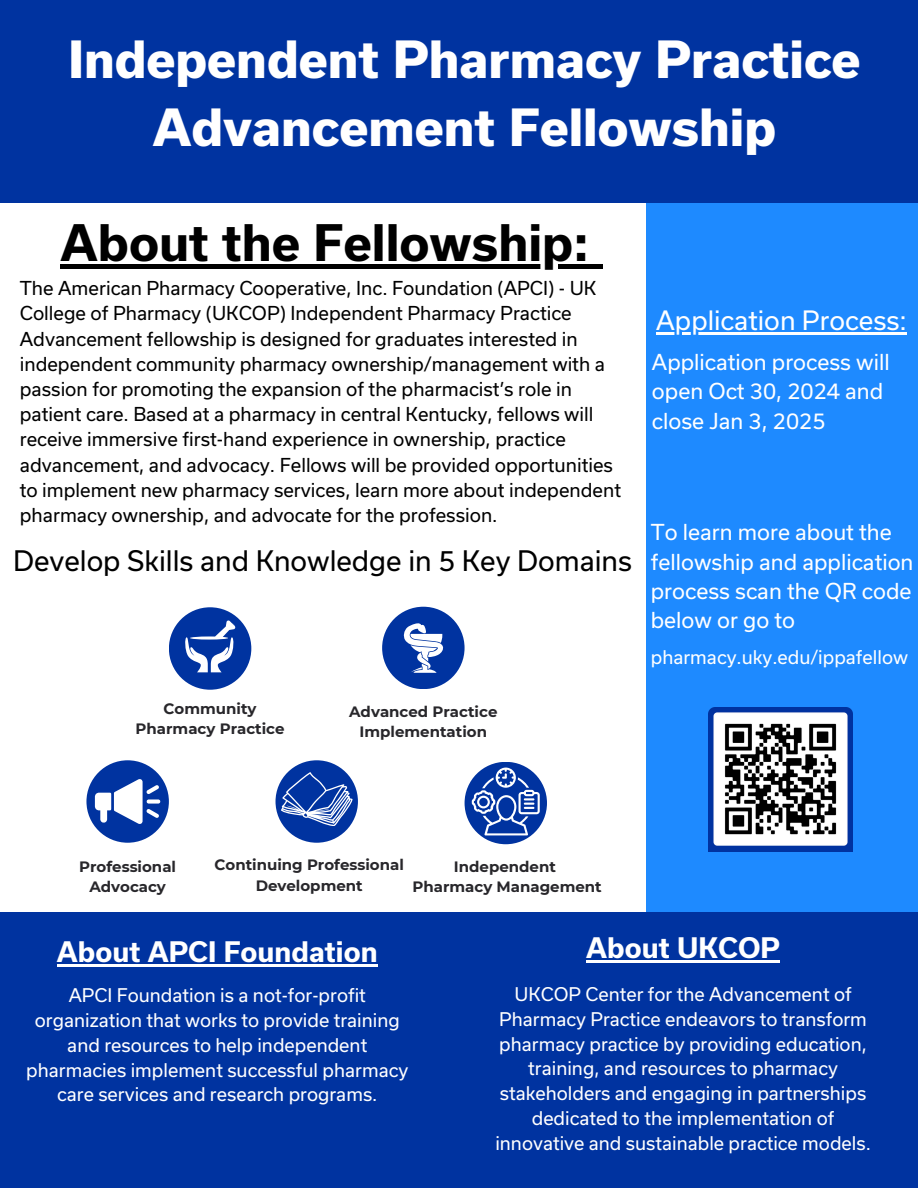
<style>
.page{position:relative;width:918px;height:1188px;background:#1e8aff}
.page>*{position:absolute;margin:0;border:0;box-sizing:border-box;transform-origin:0 0}
.t1{font:800 48.9px/67.5px "Usual";color:#fff;text-align:center}
.t2{font:700 48px "Usual";color:#000}
.t3{font:27px "Usual";color:#000}
.t4{font:700 27px "Usual";color:#fff}
.t5{font:25.5px "Usual";color:#fff}
.t6{font:21px/29.2px "Usual";color:#fff}
.t7{font:18.3px/25.2px "Usual";color:#000}
.t8{font:18px/24.8px "Usual";color:#fff;text-align:center}
.t9{font:700 15px/20.2px "Montserrat";color:#28272b;text-align:center}
</style>
<div class="page">
<div style="left:0;top:0;width:918px;height:203px;background:#0033a0"></div>
<div style="left:0;top:912px;width:918px;height:276px;background:#0033a0"></div>
<div style="left:0;top:203px;width:646px;height:709px;background:#fff"></div>
<div style="left:169px;top:607px;width:82px;height:83px;background:#0033a0;border-radius:50%"></div>
<svg style="left:185px;top:620px;width:51px;height:52px"></svg>
<div style="left:86px;top:760px;width:83px;height:83px;background:#0033a0;border-radius:50%"></div>
<div style="left:276px;top:760px;width:82px;height:83px;background:#0033a0;border-radius:50%"></div>
<div style="left:465px;top:762px;width:82px;height:82px;background:#0033a0;border-radius:50%"></div>
<div style="left:382px;top:607px;width:83px;height:82px;background:#0033a0;border-radius:50%"></div>
<svg style="left:403px;top:623px;width:41px;height:50px"></svg>
<svg style="left:281px;top:772px;width:72px;height:54px"></svg>
<svg style="left:95px;top:779px;width:65px;height:45px"></svg>
<svg style="left:472px;top:768px;width:67px;height:67px"></svg>
<img style="left:708px;top:708px;width:144px;height:144px">
<div style="left:61px;top:264px;width:528px;height:5px;background:#000"></div>
<div style="left:589px;top:264px;width:13px;height:5px;background:#000"></div>
<hr style="left:656px;top:332px;width:251px;height:2px;background:#fff">
<hr style="left:57px;top:964px;width:321px;height:2px;background:#fff">
<hr style="left:586px;top:961px;width:194px;height:2px;background:#fff">
<p class="t1" style="left:68px;top:25px;width:794px">Independent Pharmacy Practice<br>Advancement Fellowship</p>
<p class="t2" style="left:61px;top:213px;width:530px">About the Fellowship:</p>
<h1 class="t7" style="left:20px;top:275px;width:603px">The American Pharmacy Cooperative, Inc. Foundation (APCI) - UK College of Pharmacy (UKCOP) Independent Pharmacy Practice Advancement fellowship is designed for graduates interested in independent community pharmacy ownership/management with a passion for promoting the expansion of the pharmacist’s role in patient care. Based at a pharmacy in central Kentucky, fellows will receive immersive first-hand experience in ownership, practice advancement, and advocacy. Fellows will be provided opportunities to implement new pharmacy services, learn more about independent pharmacy ownership, and advocate for the profession.</h1>
<h1 class="t3" style="left:13px;top:544px;width:620px">Develop Skills and Knowledge in 5 Key Domains</h1>
<p class="t9" style="left:136px;top:699px;width:151px">Community<br>Pharmacy Practice</p>
<h3 class="t9" style="left:349px;top:701px;width:150px">Advanced Practice<br>Implementation</h3>
<p class="t5" style="left:656px;top:304px;width:252px">Application Process:</p>
<p class="t6" style="left:652px;top:347px;width:239px">Application process will open Oct 30, 2024 and close Jan 3, 2025</p>
<p class="t6" style="left:651px;top:517px;width:264px">To learn more about the fellowship and application process scan the QR code below or go to</p>
<p class="t8" style="left:651px;top:644px;width:259px">pharmacy.uky.edu/ippafellow</p>
<h5 class="t9" style="left:79px;top:857px;width:98px">Professional<br>Advocacy</h5>
<p class="t9" style="left:215px;top:855px;width:191px">Continuing Professional<br>Development</p>
<p class="t9" style="left:454px;top:857px;width:104px">Independent</p>
<p class="t9" style="left:412px;top:877px;width:191px">Pharmacy Management</p>
<p class="t4" style="left:57px;top:935px;width:322px">About APCI Foundation</p>
<p class="t4" style="left:586px;top:932px;width:195px">About UKCOP</p>
<p class="t8" style="left:26px;top:983px;width:383px">APCI Foundation is a not-for-profit organization that works to provide training and resources to help independent pharmacies implement successful pharmacy care services and research programs.</p>
<h3 class="t8" style="left:495px;top:982px;width:377px">UKCOP Center for the Advancement of Pharmacy Practice endeavors to transform pharmacy practice by providing education, training, and resources to pharmacy stakeholders and engaging in partnerships dedicated to the implementation of innovative and sustainable practice models.</h3>
</div>
